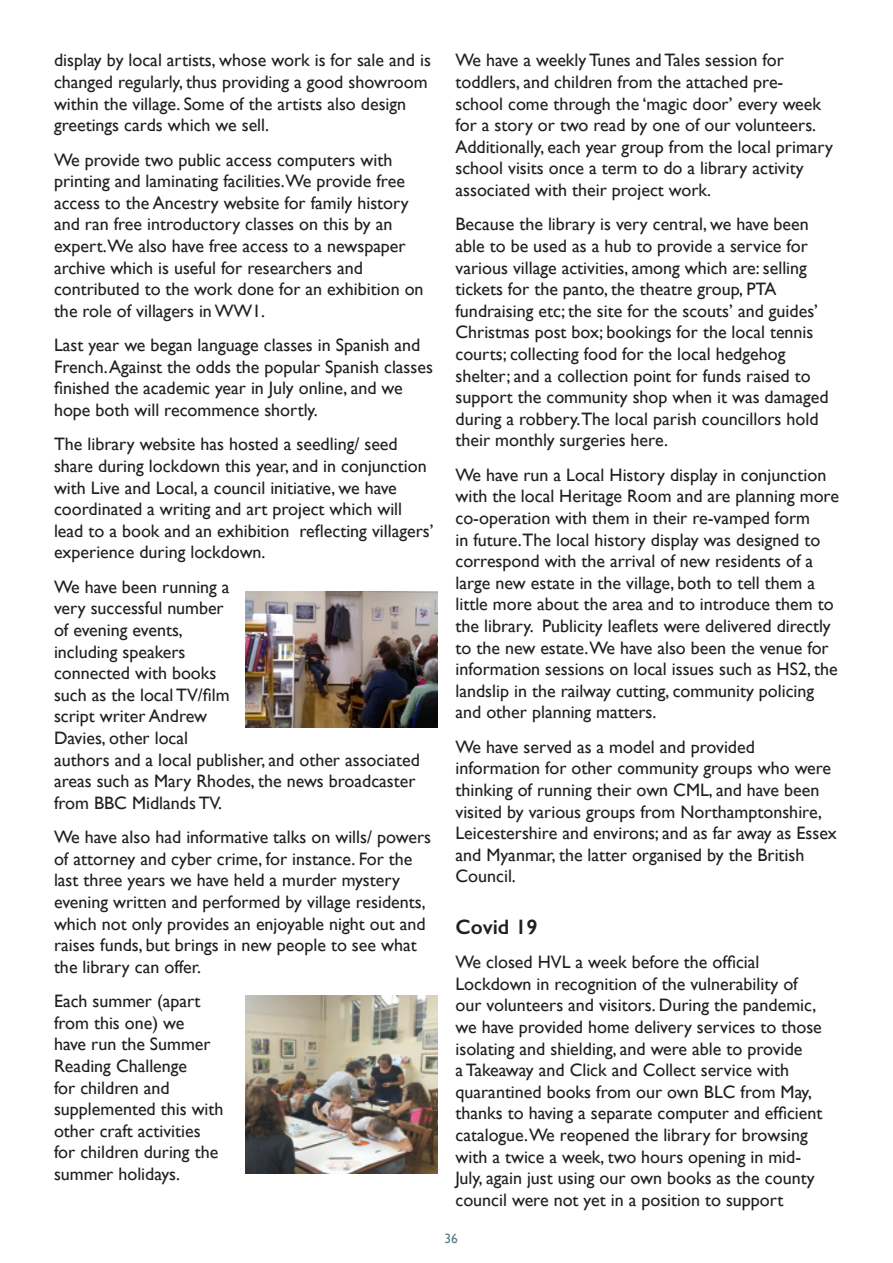
<style>
.page{position:relative;width:893px;height:1263px;background:#fff}
.page>*{position:absolute;margin:0;border:0;box-sizing:border-box;transform-origin:0 0}
.t1{font:600 21px "Gill Sans";color:#231f20}
.t2{font:18px/21.6px "Gill Sans";color:#231f20}
.t3{font:13.5px "Gill Sans";color:#56808c}
</style>
<div class="page">
<img style="left:246px;top:591px;width:192px;height:136px">
<img style="left:246px;top:996px;width:192px;height:178px">
<p class="t2" style="left:54px;top:49px;width:378px">display by local artists, whose work is for sale and is changed regularly, thus providing a good showroom within the village. Some of the artists also design greetings cards which we sell.</p>
<p class="t2" style="left:54px;top:149px;width:371px">We provide two public access computers with printing and laminating facilities.We provide free access to the Ancestry website for family history and ran free introductory classes on this by an expert.We also have free access to a newspaper archive which is useful for researchers and contributed to the work done for an exhibition on the role of villagers in WW1.</p>
<p class="t2" style="left:54px;top:334px;width:381px">Last year we began language classes in Spanish and French. Against the odds the popular Spanish classes finished the academic year in July online, and we hope both will recommence shortly.</p>
<p class="t2" style="left:54px;top:433px;width:381px">The library website has hosted a seedling/ seed share during lockdown this year, and in conjunction with Live and Local, a council initiative, we have coordinated a writing and art project which will lead to a book and an exhibition reflecting villagers’ experience during lockdown.</p>
<p class="t2" style="left:54px;top:576px;width:367px">We have been running a<br>very successful number<br>of evening events,<br>including speakers<br>connected with books<br>such as the local TV/film<br>script writer Andrew<br>Davies, other local<br>authors and a local publisher, and other associated areas such as Mary Rhodes, the news broadcaster from BBC Midlands TV.</p>
<p class="t2" style="left:54px;top:826px;width:379px">We have also had informative talks on wills/ powers of attorney and cyber crime, for instance. For the last three years we have held a murder mystery evening written and performed by village residents, which not only provides an enjoyable night out and raises funds, but brings in new people to see what the library can offer.</p>
<p class="t2" style="left:54px;top:990px;width:171px">Each summer (apart from this one) we<br>have run the Summer<br>Reading Challenge<br>for children and supplemented this with other craft activities for children during the summer holidays.</p>
<p class="t2" style="left:455px;top:49px;width:379px">We have a weekly Tunes and Tales session for toddlers, and children from the attached pre&shy;school come through the ‘magic door’ every week for a story or two read by one of our volunteers.<br>Additionally, each year group from the local primary school visits once a term to do a library activity associated with their project work.</p>
<p class="t2" style="left:455px;top:213px;width:375px">Because the library is very central, we have been able to be used as a hub to provide a service for various village activities, among which are: selling tickets for the panto, the theatre group, PTA fundraising etc; the site for the scouts’ and guides’ Christmas post box; bookings for the local tennis courts; collecting food for the local hedgehog shelter; and a collection point for funds raised to support the community shop when it was damaged during a robbery.The local parish councillors hold their monthly surgeries here.</p>
<p class="t2" style="left:455px;top:464px;width:385px">We have run a Local History display in conjunction with the local Heritage Room and are planning more co-operation with them in their re-vamped form<br>in future.The local history display was designed to correspond with the arrival of new residents of a large new estate in the village, both to tell them a little more about the area and to introduce them to the library. Publicity leaflets were delivered directly to the new estate.We have also been the venue for information sessions on local issues such as HS2, the landslip in the railway cutting, community policing and other planning matters.</p>
<p class="t2" style="left:455px;top:736px;width:383px">We have served as a model and provided information for other community groups who were thinking of running their own CML, and have been visited by various groups from Northamptonshire, Leicestershire and environs; and as far away as Essex and Myanmar, the latter organised by the British Council.</p>
<p class="t1" style="left:455px;top:914px;width:84px">Covid 19</p>
<p class="t2" style="left:455px;top:951px;width:368px">We closed HVL a week before the official Lockdown in recognition of the vulnerability of our volunteers and visitors. During the pandemic, we have provided home delivery services to those isolating and shielding, and were able to provide<br>a Takeaway and Click and Collect service with quarantined books from our own BLC from May, thanks to having a separate computer and efficient catalogue.We reopened the library for browsing with a twice a week, two hours opening in mid-July, again just using our own books as the county council were not yet in a position to support</p>
<p class="t3" style="left:444px;top:1230px;width:15px">36</p>
</div>
